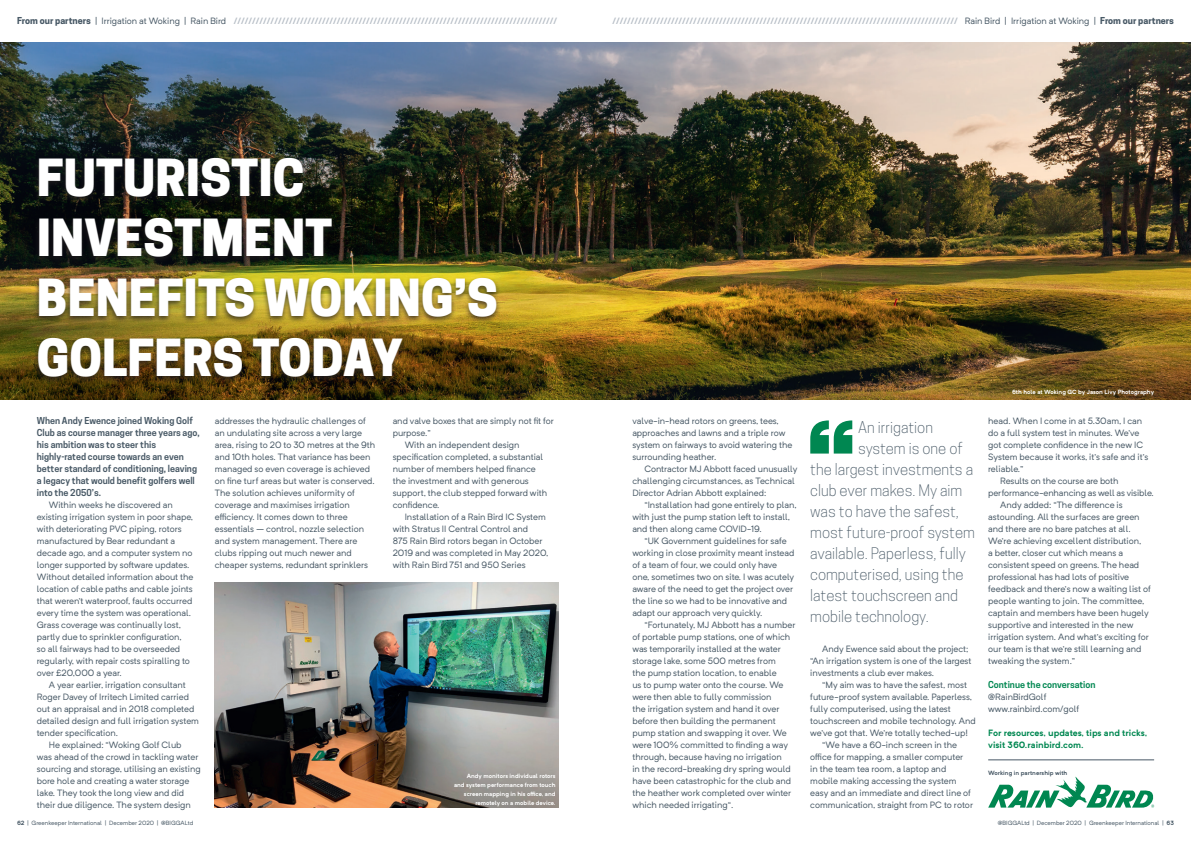
<style>
.page{position:relative;width:1191px;height:842px;background:#fff}
.page>*{position:absolute;margin:0;border:0;box-sizing:border-box;transform-origin:0 0}
.Headline_Base{font:800 48px/60px "Cooper Hewitt";color:#fff}
.Pull_Quotes{font:300 15px "Cooper Hewitt";color:#475865}
.Body_Copy{font:9px/12px "Neutrif Pro";color:#475865}
.t1{font:700 9px "Neutrif Pro";color:#b8bfc7}
.Intro_Paragraph{font:600 9px/12px "Cooper Hewitt";color:#475865}
.Subheading_in_copy{font:9px/12px "Neutrif Pro";color:#475865}
.Body_Copy-2{font:700 9px/12px "Neutrif Pro";color:#008751}
.Grey_Photo_Captions{font:700 6px/9px "Neutrif Pro";color:#fff;text-align:right}
.t2{font:6px "Neutrif Pro";color:#475865}
.Grey_Photo_Captions-2{font:700 6px "Neutrif Pro";color:#475865}
.s1{font-family:"Cooper Hewitt";color:#475865}
.s2{font-weight:400;color:#475865}
.s3{font-family:"Cooper Hewitt";font-weight:600;color:#008751}
.s4{font-weight:700}
</style>
<div class="page">
<svg style="left:988px;top:777px;width:166px;height:31px"></svg>
<hr style="left:988px;top:760px;width:166px;height:1px;background:#475865">
<img style="left:0;top:43px;width:1191px;height:357px">
<svg style="left:810px;top:420px;width:42px;height:34px"></svg>
<img style="left:215px;top:583px;width:343px;height:225px">
<div style="left:33px;top:155px;width:468px;height:230px;background:#231f20;opacity:.75"></div>
<p class="t1" style="left:17px;top:15px;width:541px"><span class="s1">From our partners</span> <span class="s2">| Irrigation at Woking | Rain Bird</span> ////////////////////////////////////////////////////////////////////////////////////////</p>
<p class="Headline_Base" style="left:37px;top:148px;width:462px">FUTURISTIC<br>INVESTMENT<br>BENEFITS WOKING’S<br>GOLFERS TODAY</p>
<p class="Intro_Paragraph" style="left:37px;top:414px;width:164px">When Andy Ewence joined Woking Golf Club as course manager three years ago, his ambition was to steer this highly‑rated course towards an even better standard of conditioning, leaving a legacy that would benefit golfers well into the 2050’s.</p>
<p class="Body_Copy" style="left:37px;top:498px;width:158px;text-indent:12px">Within weeks he discovered an existing irrigation system in poor shape, with deteriorating PVC piping, rotors manufactured by Bear redundant a decade ago, and a computer system no longer supported by software updates.<br>Without detailed information about the location of cable paths and cable joints that weren’t waterproof, faults occurred every time the system was operational.<br>Grass coverage was continually lost, partly due to sprinkler configuration,<br>so all fairways had to be overseeded regularly, with repair costs spiralling to over £20,000 a year.</p>
<p class="Body_Copy" style="left:37px;top:678px;width:164px;text-indent:12px">A year earlier, irrigation consultant Roger Davey of Irritech Limited carried out an appraisal and in 2018 completed detailed design and full irrigation system tender specification.</p>
<p class="Body_Copy" style="left:37px;top:738px;width:165px;text-indent:12px">He explained: “Woking Golf Club<br>was ahead of the crowd in tackling water sourcing and storage, utilising an existing bore hole and creating a water storage lake. They took the long view and did their due diligence. The system design</p>
<p class="Body_Copy" style="left:215px;top:414px;width:162px">addresses the hydraulic challenges of an undulating site across a very large area, rising to 20 to 30 metres at the 9th and 10th holes. That variance has been managed so even coverage is achieved on fine turf areas but water is conserved.<br>The solution achieves uniformity of coverage and maximises irrigation efficiency. It comes down to three essentials – control, nozzle selection and system management. There are clubs ripping out much newer and cheaper systems, redundant sprinklers</p>
<p class="Body_Copy" style="left:393px;top:414px;width:163px">and valve boxes that are simply not fit for purpose.”</p>
<p class="Body_Copy" style="left:393px;top:438px;width:156px;text-indent:12px">With an independent design specification completed, a substantial number of members helped finance the investment and with generous support, the club stepped forward with confidence.</p>
<p class="Body_Copy" style="left:393px;top:510px;width:157px;text-indent:12px">Installation of a Rain Bird IC System with Stratus II Central Control and<br>875 Rain Bird rotors began in October 2019 and was completed in May 2020, with Rain Bird 751 and 950 Series</p>
<p class="Grey_Photo_Captions" style="left:454px;top:771px;width:103px">Andy monitors individual rotors<br>and system performance from touch screen mapping in his office, and remotely on a mobile device.</p>
<p class="t1" style="left:612px;top:15px;width:563px">////////////////////////////////////////////////////////////////////////////////////////////// <span class="s2">Rain Bird | Irrigation at Woking |</span> <span class="s1">From our partners</span></p>
<p class="Body_Copy" style="left:632px;top:414px;width:161px">valve‑in‑head rotors on greens, tees, approaches and lawns and a triple row system on fairways to avoid watering the surrounding heather.</p>
<p class="Body_Copy" style="left:632px;top:462px;width:166px;text-indent:12px">Contractor MJ Abbott faced unusually challenging circumstances, as Technical<br>Director Adrian Abbott explained:</p>
<p class="Body_Copy" style="left:632px;top:498px;width:166px;text-indent:12px">“Installation had gone entirely to plan, with just the pump station left to install, and then along came COVID‑19.</p>
<p class="Body_Copy" style="left:632px;top:534px;width:163px;text-indent:12px">“UK Government guidelines for safe working in close proximity meant instead of a team of four, we could only have one, sometimes two on site. I was acutely aware of the need to get the project over the line so we had to be innovative and adapt our approach very quickly.</p>
<p class="Body_Copy" style="left:632px;top:618px;width:164px;text-indent:12px">“Fortunately, MJ Abbott has a number of portable pump stations, one of which was temporarily installed at the water storage lake, some 500 metres from<br>the pump station location, to enable<br>us to pump water onto the course. We were then able to fully commission<br>the irrigation system and hand it over before then building the permanent pump station and swapping it over. We were 100% committed to finding a way through, because having no irrigation<br>in the record‑breaking dry spring would have been catastrophic for the club and the heather work completed over winter which needed irrigating“.</p>
<p class="Pull_Quotes" style="left:858px;top:418px;width:76px">An irrigation</p>
<p class="Pull_Quotes" style="left:858px;top:439px;width:106px">system is one of</p>
<p class="Pull_Quotes" style="left:810px;top:460px;width:164px">the largest investments a</p>
<p class="Pull_Quotes" style="left:810px;top:481px;width:154px">club ever makes. My aim</p>
<p class="Pull_Quotes" style="left:810px;top:502px;width:150px">was to have the safest,</p>
<p class="Pull_Quotes" style="left:810px;top:523px;width:166px">most future‑proof system</p>
<p class="Pull_Quotes" style="left:810px;top:544px;width:157px">available. Paperless, fully</p>
<p class="Pull_Quotes" style="left:810px;top:565px;width:155px">computerised, using the</p>
<p class="Pull_Quotes" style="left:810px;top:586px;width:149px">latest touchscreen and</p>
<p class="Pull_Quotes" style="left:810px;top:607px;width:120px">mobile technology.</p>
<p class="Body_Copy" style="left:810px;top:642px;width:163px;text-indent:12px">Andy Ewence said about the project; “An irrigation system is one of the largest investments a club ever makes.</p>
<p class="Body_Copy" style="left:810px;top:678px;width:167px;text-indent:12px">“My aim was to have the safest, most future‑proof system available. Paperless, fully computerised, using the latest touchscreen and mobile technology. And we’ve got that. We’re totally teched‑up!</p>
<p class="Body_Copy" style="left:810px;top:738px;width:164px;text-indent:12px">“We have a 60-inch screen in the office for mapping, a smaller computer in the team tea room, a laptop and mobile making accessing the system easy and an immediate and direct line of communication, straight from PC to rotor</p>
<p class="Grey_Photo_Captions" style="left:1012px;top:387px;width:144px">6th hole at Woking GC by Jason Livy Photography</p>
<p class="Body_Copy" style="left:988px;top:414px;width:162px">head. When I come in at 5.30am, I can do a full system test in minutes. We’ve got complete confidence in the new IC<br>System because it works, it’s safe and it’s reliable.”</p>
<p class="Body_Copy" style="left:988px;top:474px;width:167px;text-indent:12px">Results on the course are both performance‑enhancing as well as visible.</p>
<p class="Body_Copy" style="left:988px;top:498px;width:164px;text-indent:12px">Andy added: “The difference is astounding. All the surfaces are green and there are no bare patches at all.<br>We’re achieving excellent distribution,<br>a better, closer cut which means a consistent speed on greens. The head professional has had lots of positive feedback and there’s now a waiting list of people wanting to join. The committee, captain and members have been hugely supportive and interested in the new irrigation system. And what’s exciting for our team is that we’re still learning and tweaking the system.”</p>
<p class="Subheading_in_copy" style="left:988px;top:678px;width:109px"><span class="s3">Continue the conversation </span>@RainBirdGolf www.rainbird.com/golf</p>
<p class="Body_Copy-2" style="left:988px;top:726px;width:160px">For resources, updates, tips and tricks, visit 360.rainbird.com.</p>
<p class="Grey_Photo_Captions-2" style="left:988px;top:768px;width:81px">Working in partnership with</p>
<p class="t2" style="left:17px;top:819px;width:178px"><span class="s4">62</span> | Greenkeeper International | December 2020 | @BIGGALtd</p>
<p class="t2" style="left:998px;top:819px;width:178px">@BIGGALtd | December 2020 | Greenkeeper International | <span class="s4">63</span></p>
</div>
